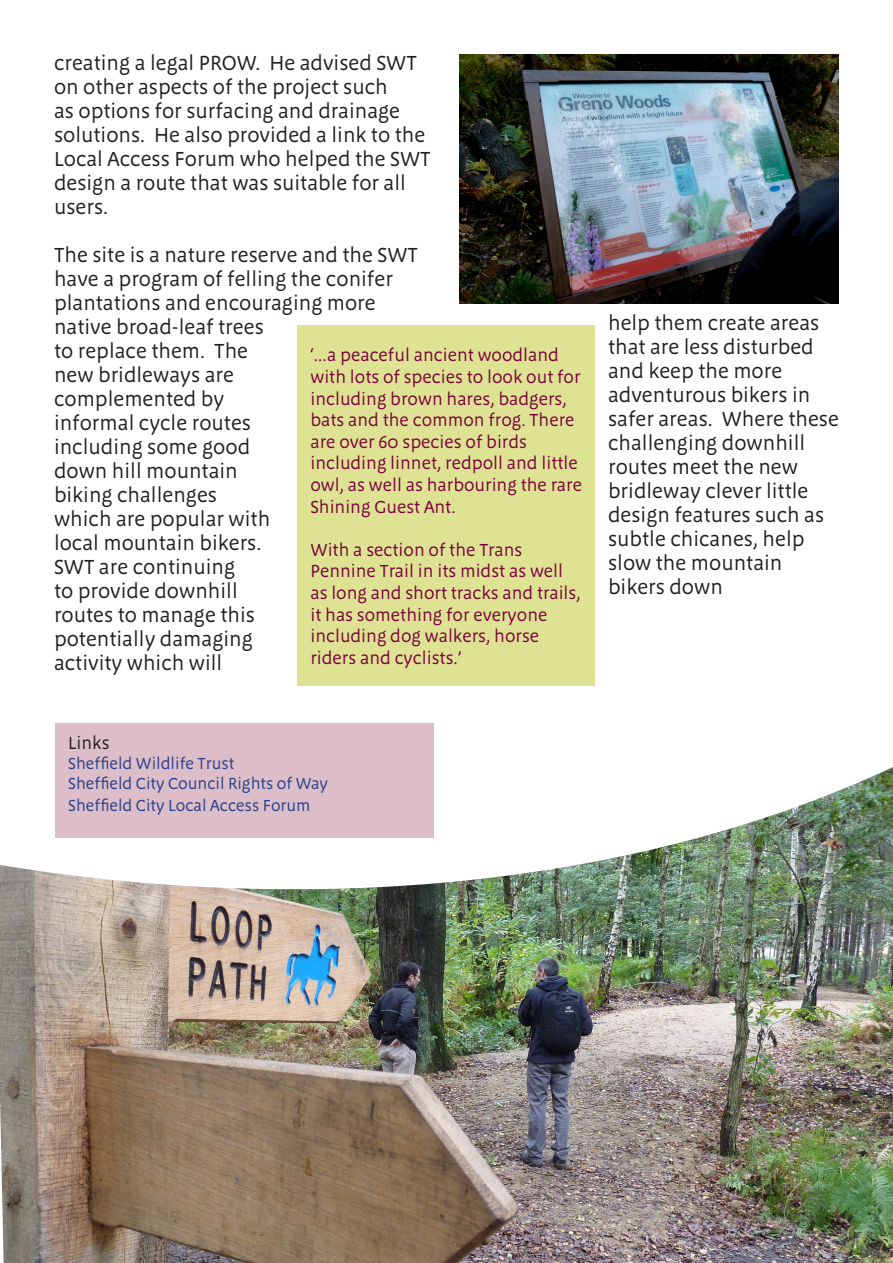
<style>
.page{position:relative;width:893px;height:1263px;background:#fff}
.page>*{position:absolute;margin:0;border:0;box-sizing:border-box;transform-origin:0 0}
.t1{font:21px/24px "Megano OT";color:#231f20}
.t2{font:18px/21.6px "Megano OT";color:#7a003b}
.t3{font:18px "Megano OT";color:#231f20}
.t4{font:16.5px "Megano OT";color:#253f8e}
</style>
<div class="page">
<img style="left:0;top:767px;width:893px;height:496px">
<div style="left:298px;top:325px;width:297px;height:361px;background:#dee394"></div>
<div style="left:56px;top:723px;width:378px;height:115px;background:#ddbdc7"></div>
<img style="left:459px;top:54px;width:380px;height:249px">
<p class="t1" style="left:54px;top:51px;width:378px">creating a legal PROW. He advised SWT on other aspects of the project such<br>as options for surfacing and drainage solutions. He also provided a link to the Local Access Forum who helped the SWT design a route that was suitable for all users.</p>
<p class="t1" style="left:54px;top:243px;width:366px">The site is a nature reserve and the SWT have a program of felling the conifer plantations and encouraging more native broad-leaf trees<br>to replace them. The<br>new bridleways are<br>complemented by<br>informal cycle routes<br>including some good<br>down hill mountain<br>biking challenges<br>which are popular with<br>local mountain bikers.<br>SWT are continuing<br>to provide downhill<br>routes to manage this<br>potentially damaging<br>activity which will</p>
<p class="t2" style="left:310px;top:345px;width:273px">‘...a peaceful ancient woodland with lots of species to look out for including brown hares, badgers, bats and the common frog. There are over 60 species of birds including linnet, redpoll and little owl, as well as harbouring the rare<br>Shining Guest Ant.</p>
<p class="t2" style="left:310px;top:539px;width:272px">With a section of the Trans<br>Pennine Trail in its midst as well as long and short tracks and trails, it has something for everyone including dog walkers, horse riders and cyclists.’</p>
<p class="t3" style="left:68px;top:733px;width:43px">Links</p>
<p class="t4" style="left:68px;top:754px;width:168px">Sheffield Wildlife Trust</p>
<p class="t4" style="left:68px;top:774px;width:261px">Sheffield City Council Rights of Way</p>
<p class="t4" style="left:68px;top:795px;width:244px">Sheffield City Local Access Forum</p>
<p class="t1" style="left:608px;top:311px;width:232px">help them create areas that are less disturbed and keep the more adventurous bikers in safer areas. Where these challenging downhill routes meet the new bridleway clever little design features such as subtle chicanes, help slow the mountain bikers down</p>
</div>
